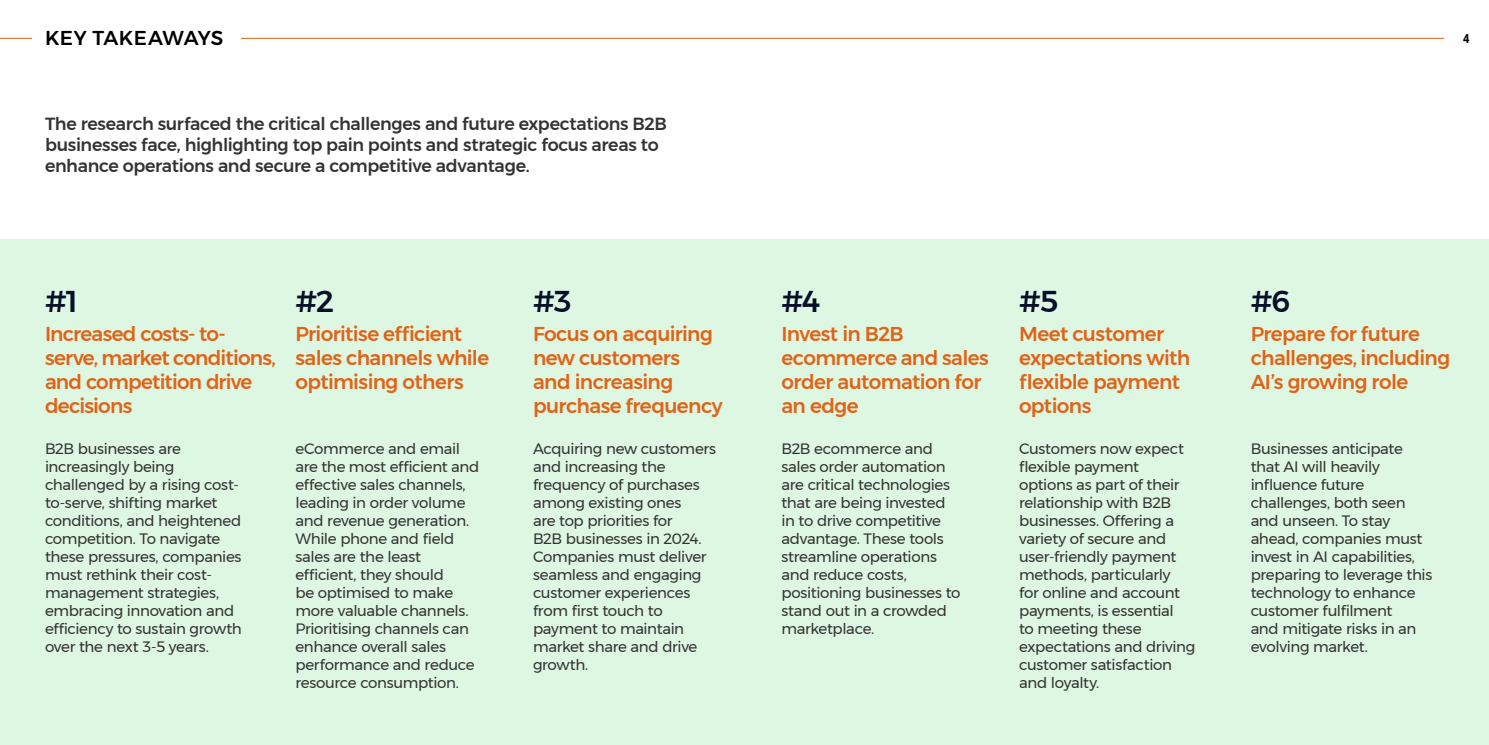
<style>
.page{position:relative;width:1489px;height:745px;background:#fff}
.page>*{position:absolute;margin:0;border:0;box-sizing:border-box;transform-origin:0 0}
.t1{font:500 30px "Montserrat";color:#080f29}
.t2{font:500 20px/24px "Montserrat";letter-spacing:-.03em;color:#e06317}
.t3{font:500 20px "Montserrat";letter-spacing:.01em;color:#000}
.t4{font:500 17.5px/21px "Montserrat";letter-spacing:-.02em;color:#333}
.t5{font:15px/18px "Montserrat";letter-spacing:-.02em;color:#333}
.t6{font:12.5px "Movement Sans";color:#000}
</style>
<div class="page">
<div style="left:1px;top:239px;width:1487px;height:505px;background:#def7e3"></div>
<hr style="left:0;top:38px;width:1443px;height:1px;background:#e06317">
<div style="left:32px;top:31px;width:209px;height:14px;background:#fff"></div>
<h2 class="t3" style="left:45px;top:22px;width:180px">KEY TAKEAWAYS</h2>
<p class="t6" style="left:1462px;top:31px;width:8px">4</p>
<p class="t4" style="left:45px;top:113px;width:623px">The research surfaced the critical challenges and future expectations B2B businesses face, highlighting top pain points and strategic focus areas to enhance operations and secure a competitive advantage.</p>
<h1 class="t1" style="left:45px;top:278px;width:34px">#1</h1>
<h2 class="t2" style="left:45px;top:321px;width:232px">Increased costs- to&shy;serve, market conditions, and competition drive decisions</h2>
<p class="t5" style="left:45px;top:439px;width:198px">B2B businesses are increasingly being challenged by a rising cost&shy;to-serve, shifting market conditions, and heightened competition. To navigate these pressures, companies must rethink their cost&shy;management strategies, embracing innovation and efficiency to sustain growth over the next 3-5 years.</p>
<h1 class="t1" style="left:295px;top:278px;width:40px">#2</h1>
<h2 class="t2" style="left:295px;top:321px;width:195px">Prioritise efficient sales channels while optimising others</h2>
<p class="t5" style="left:295px;top:439px;width:185px">eCommerce and email are the most efficient and effective sales channels, leading in order volume and revenue generation.<br>While phone and field sales are the least efficient, they should<br>be optimised to make more valuable channels.<br>Prioritising channels can enhance overall sales performance and reduce resource consumption.</p>
<h1 class="t1" style="left:533px;top:278px;width:40px">#3</h1>
<h2 class="t2" style="left:533px;top:321px;width:191px">Focus on acquiring new customers and increasing purchase frequency</h2>
<p class="t5" style="left:533px;top:439px;width:184px">Acquiring new customers and increasing the frequency of purchases among existing ones<br>are top priorities for<br>B2B businesses in 2024.<br>Companies must deliver seamless and engaging customer experiences from first touch to payment to maintain market share and drive growth.</p>
<h1 class="t1" style="left:781px;top:278px;width:41px">#4</h1>
<h2 class="t2" style="left:781px;top:321px;width:209px">Invest in B2B ecommerce and sales order automation for an edge</h2>
<p class="t5" style="left:781px;top:439px;width:180px">B2B ecommerce and sales order automation are critical technologies that are being invested in to drive competitive advantage. These tools streamline operations and reduce costs, positioning businesses to stand out in a crowded marketplace.</p>
<h1 class="t1" style="left:1019px;top:278px;width:41px">#5</h1>
<h2 class="t2" style="left:1019px;top:321px;width:173px">Meet customer expectations with flexible payment options</h2>
<p class="t5" style="left:1019px;top:439px;width:178px">Customers now expect flexible payment options as part of their relationship with B2B businesses. Offering a variety of secure and user-friendly payment methods, particularly<br>for online and account payments, is essential<br>to meeting these expectations and driving customer satisfaction and loyalty.</p>
<h1 class="t1" style="left:1250px;top:278px;width:41px">#6</h1>
<h2 class="t2" style="left:1250px;top:321px;width:201px">Prepare for future challenges, including<br>AI’s growing role</h2>
<p class="t5" style="left:1250px;top:439px;width:183px">Businesses anticipate that AI will heavily influence future challenges, both seen and unseen. To stay ahead, companies must invest in AI capabilities, preparing to leverage this technology to enhance customer fulfilment<br>and mitigate risks in an evolving market.</p>
</div>
